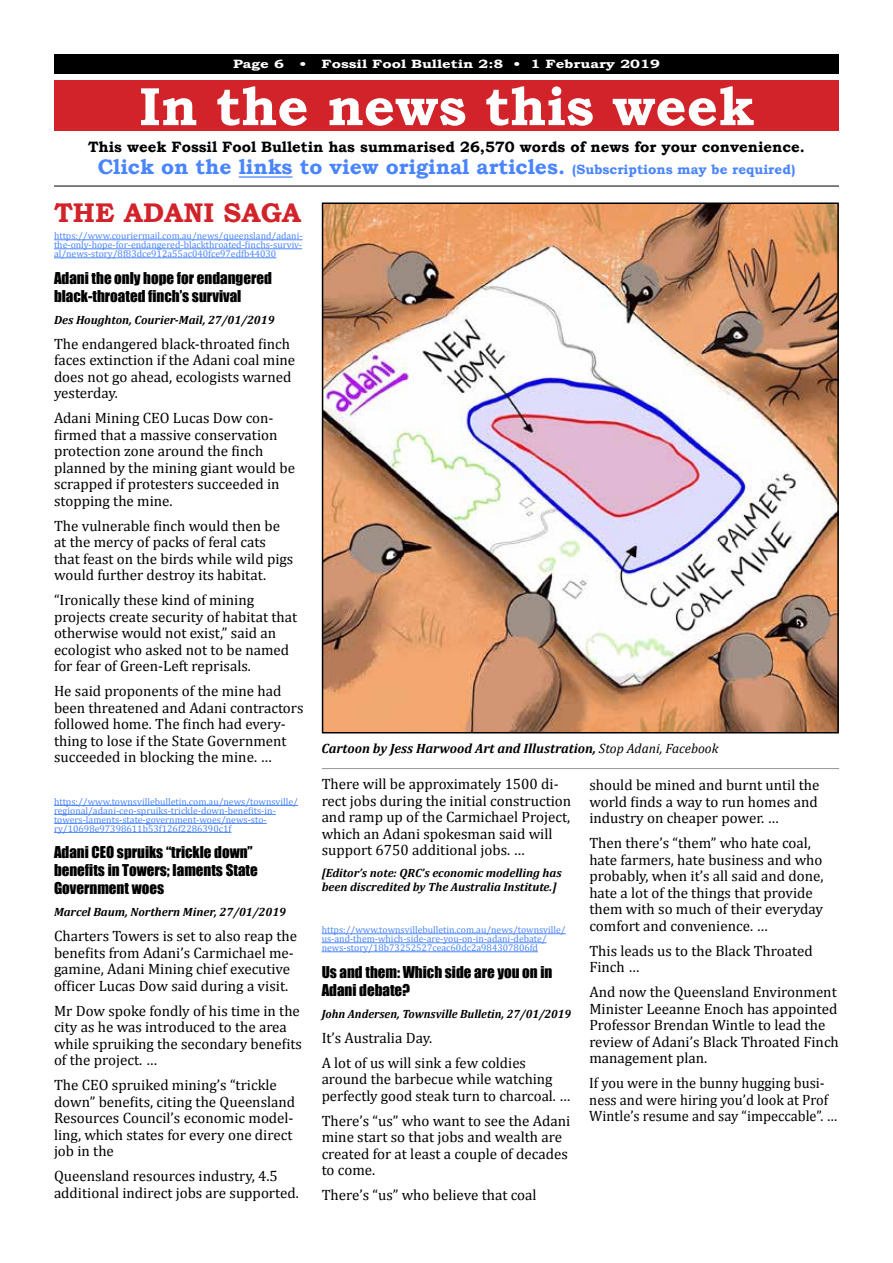
<style>
.page{position:relative;width:893px;height:1263px;background:#fff}
.page>*{position:absolute;margin:0;border:0;box-sizing:border-box;transform-origin:0 0}
.t1{font:700 54px "Bookman Old Style";color:#fff}
.t2{font:700 27px "Bookman Old Style";color:#d2232a}
.t3{font:700 21px "Bookman Old Style";color:#4a85ff}
.t4{font:15px/16.5px "Cambria";color:#000}
.t5{font:15px/18px "Impact";color:#000}
.t6{font:15px/16.5px "Cambria";color:#000;scale:.96 1}
.t7{font:700 15px "Bookman Old Style";color:#000}
.t8{font:italic 700 13.5px "Cambria";color:#000}
.t9{font:italic 700 12px/13.5px "Cambria";color:#000}
.t10{font:700 12px "Bookman Old Style";color:#fff;scale:1.25 1}
.t11{font:9.75px/9px "Cambria";color:#4a85ff}
.s1{font-size:13.5px}
.s2{font-weight:400}
</style>
<div class="page">
<div style="left:54px;top:54px;width:785px;height:20px;background:#000"></div>
<div style="left:54px;top:81px;width:785px;height:50px;background:#d2232a"></div>
<hr style="left:239px;top:176px;width:54px;height:2px;background:#4a85ff">
<hr style="left:54px;top:186px;width:785px;height:1px;background:#000">
<hr style="left:54px;top:239px;width:249px;height:1px;background:#4a85ff">
<hr style="left:54px;top:248px;width:248px;height:1px;background:#4a85ff">
<hr style="left:54px;top:257px;width:222px;height:1px;background:#4a85ff">
<hr style="left:54px;top:805px;width:244px;height:1px;background:#4a85ff">
<hr style="left:54px;top:814px;width:222px;height:1px;background:#4a85ff">
<hr style="left:54px;top:823px;width:213px;height:1px;background:#4a85ff">
<hr style="left:54px;top:832px;width:177px;height:1px;background:#4a85ff">
<hr style="left:322px;top:933px;width:244px;height:1px;background:#4a85ff">
<hr style="left:322px;top:942px;width:225px;height:1px;background:#4a85ff">
<hr style="left:322px;top:951px;width:216px;height:1px;background:#4a85ff">
<hr style="left:322px;top:768px;width:517px;height:1px;background:#939598">
<img style="left:325px;top:205px;width:511px;height:525px">
<div style="left:322px;top:202px;width:517px;height:531px;border:2px solid #000"></div>
<p class="t10" style="left:233px;top:57px;width:42px">Page 6</p>
<p class="t10" style="left:299px;top:57px;width:290px">• Fossil Fool Bulletin 2:8 • 1 February 2019</p>
<h1 class="t1" style="left:139px;top:74px;width:616px">In the news this week</h1>
<p class="t7" style="left:88px;top:138px;width:718px">This week Fossil Fool Bulletin has summarised 26,570 words of news for your convenience.</p>
<h3 class="t3" style="left:98px;top:155px;width:699px">Click on the links to view original articles. <span class="s1">(Subscriptions may be required)</span></h3>
<h2 class="t2" style="left:54px;top:196px;width:249px">THE ADANI SAGA</h2>
<p class="t11" style="left:54px;top:231px;width:250px;text-align:justify">https://www.couriermail.com.au/news/queensland/adani&shy;the-only-hope-for-endangered-blackthroated-finchs-surviv&shy;al/news-story/8f83dce912a55ac040fce97edfb44030</p>
<p class="t5" style="left:54px;top:268px;width:219px">Adani the only hope for endangered black-throated finch’s survival</p>
<p class="t9" style="left:54px;top:313px;width:222px">Des Houghton, Courier-Mail, 27/01/2019</p>
<p class="t4" style="left:54px;top:335px;width:243px">The endangered black-throated finch faces extinction if the Adani coal mine does not go ahead, ecologists warned yesterday.</p>
<p class="t4" style="left:54px;top:410px;width:243px">Adani Mining CEO Lucas Dow con&shy;firmed that a massive conservation protection zone around the finch planned by the mining giant would be scrapped if protesters succeeded in stopping the mine.</p>
<p class="t4" style="left:54px;top:517px;width:241px">The vulnerable finch would then be at the mercy of packs of feral cats that feast on the birds while wild pigs would further destroy its habitat.</p>
<p class="t4" style="left:54px;top:592px;width:245px">“Ironically these kind of mining projects create security of habitat that otherwise would not exist,” said an ecologist who asked not to be named for fear of Green-Left reprisals.</p>
<p class="t4" style="left:54px;top:683px;width:251px">He said proponents of the mine had been threatened and Adani contractors followed home. The finch had every&shy;thing to lose if the State Government succeeded in blocking the mine. …</p>
<p class="t11" style="left:54px;top:797px;width:246px">https://www.townsvillebulletin.com.au/news/townsville/ regional/adani-ceo-spruiks-trickle-down-benefits-in&shy;towers-laments-state-government-woes/news-sto&shy;ry/10698e97398611b53f126f2286390c1f</p>
<p class="t5" style="left:54px;top:843px;width:205px">Adani CEO spruiks “trickle down” benefits in Towers; laments State<br>Government woes</p>
<p class="t9" style="left:54px;top:905px;width:234px">Marcel Baum, Northern Miner, 27/01/2019</p>
<p class="t4" style="left:54px;top:928px;width:245px">Charters Towers is set to also reap the benefits from Adani’s Carmichael me&shy;gamine, Adani Mining chief executive officer Lucas Dow said during a visit.</p>
<p class="t4" style="left:54px;top:1002px;width:250px">Mr Dow spoke fondly of his time in the city as he was introduced to the area while spruiking the secondary benefits of the project. …</p>
<p class="t4" style="left:54px;top:1077px;width:243px">The CEO spruiked mining’s “trickle down” benefits, citing the Queensland<br>Resources Council’s economic model&shy;ling, which states for every one direct job in the</p>
<p class="t4" style="left:54px;top:1168px;width:246px">Queensland resources industry, 4.5 additional indirect jobs are supported.</p>
<p class="t8" style="left:321px;top:740px;width:398px">Cartoon by Jess Harwood Art and Illustration, <span class="s2">Stop Adani, Facebook</span></p>
<p class="t4" style="left:322px;top:776px;width:251px">There will be approximately 1500 di&shy;rect jobs during the initial construction and ramp up of the Carmichael Project, which an Adani spokesman said will support 6750 additional jobs. …</p>
<p class="t9" style="left:322px;top:866px;width:241px">[Editor’s note: QRC’s economic modelling has been discredited by The Australia Institute.]</p>
<p class="t11" style="left:322px;top:925px;width:246px">https://www.townsvillebulletin.com.au/news/townsville/ us-and-them-which-side-are-you-on-in-adani-debate/ news-story/18b73252527ceac60dc2a984307806fd</p>
<p class="t5" style="left:322px;top:962px;width:232px">Us and them: Which side are you on in<br>Adani debate?</p>
<p class="t9" style="left:322px;top:1006px;width:251px">John Andersen, Townsville Bulletin, 27/01/2019</p>
<p class="t4" style="left:322px;top:1025px;width:206px;line-height:25px">It’s Australia Day.<br>A lot of us will sink a few coldies</p>
<p class="t4" style="left:322px;top:1071px;width:250px">around the barbecue while watching perfectly good steak turn to charcoal. …</p>
<p class="t4" style="left:322px;top:1112px;width:250px">There’s “us” who want to see the Adani mine start so that jobs and wealth are created for at least a couple of decades to come.</p>
<p class="t4" style="left:322px;top:1187px;width:216px">There’s “us” who believe that coal</p>
<p class="t4" style="left:589px;top:777px;width:232px;text-align:justify">should be mined and burnt until the world finds a way to run homes and industry on cheaper power. …</p>
<p class="t4" style="left:589px;top:835px;width:236px">Then there’s “them” who hate coal, hate farmers, hate business and who probably, when it’s all said and done, hate a lot of the things that provide them with so much of their everyday comfort and convenience. …</p>
<p class="t4" style="left:589px;top:942px;width:225px">This leads us to the Black Throated<br>Finch …</p>
<p class="t4" style="left:589px;top:984px;width:251px">And now the Queensland Environment Minister Leeanne Enoch has appointed Professor Brendan Wintle to lead the review of Adani’s Black Throated Finch management plan.</p>
<p class="t6" style="left:589px;top:1075px;width:260px">If you were in the bunny hugging busi&shy;ness and were hiring you’d look at Prof<br>Wintle’s resume and say “impeccable”. …</p>
</div>
